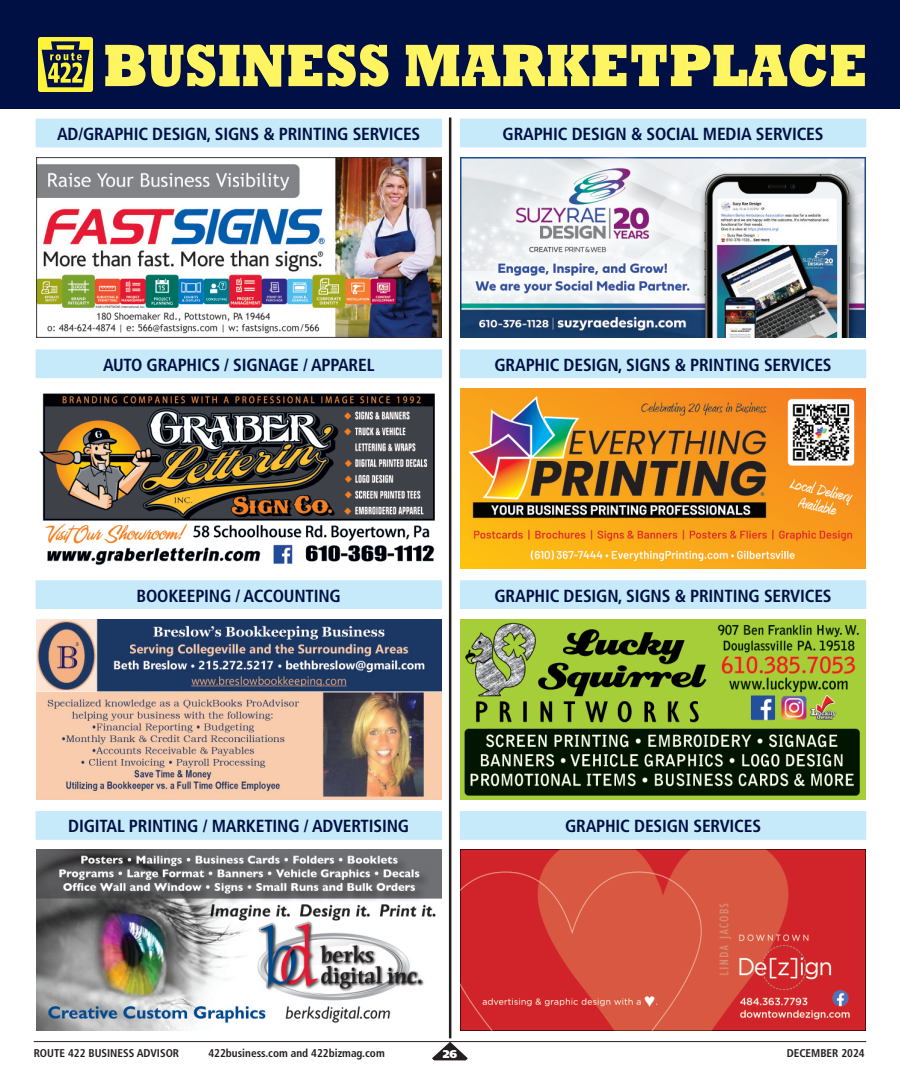
<style>
.page{position:relative;width:900px;height:1092px;background:#fff}
.page>*{position:absolute;margin:0;border:0;box-sizing:border-box;transform-origin:0 0}
.t1{font:700 condensed 17.5px "Frutiger";letter-spacing:-.01em;color:#001044}
.t2{font:700 condensed 11.25px "Frutiger";color:#231f20}
.t3{font:900 11.25px "Frutiger";color:#fff}
</style>
<div class="page">
<div style="left:36px;top:119px;width:406px;height:28px;background:#c6eafa"></div>
<div style="left:36px;top:349px;width:406px;height:29px;background:#c6eafa"></div>
<div style="left:36px;top:580px;width:406px;height:29px;background:#c6eafa"></div>
<div style="left:36px;top:811px;width:406px;height:28px;background:#c6eafa"></div>
<div style="left:460px;top:119px;width:406px;height:28px;background:#c6eafa"></div>
<div style="left:460px;top:349px;width:406px;height:29px;background:#c6eafa"></div>
<div style="left:460px;top:580px;width:406px;height:29px;background:#c6eafa"></div>
<div style="left:460px;top:811px;width:406px;height:28px;background:#c6eafa"></div>
<img style="left:36px;top:157px;width:405px;height:180px">
<img style="left:39px;top:393px;width:396px;height:172px">
<img style="left:36px;top:849px;width:405px;height:180px">
<img style="left:36px;top:619px;width:405px;height:180px">
<img style="left:461px;top:388px;width:405px;height:180px">
<img style="left:461px;top:619px;width:405px;height:180px">
<img style="left:461px;top:849px;width:405px;height:180px">
<img style="left:461px;top:157px;width:405px;height:180px">
<div style="left:0;top:0;width:900px;height:109px;background:#001044"></div>
<svg style="left:105px;top:44px;width:284px;height:43px"></svg>
<svg style="left:405px;top:44px;width:460px;height:43px"></svg>
<img style="left:39px;top:37px;width:53px;height:55px">
<hr style="left:449px;top:117px;width:2px;height:921px;background:#231f20">
<hr style="left:34px;top:1041px;width:832px;height:1px;background:#231f20">
<svg style="left:432px;top:1041px;width:36px;height:19px"></svg>
<p class="t1" style="left:57px;top:127px;width:365px">AD/GRAPHIC DESIGN, SIGNS &amp; PRINTING SERVICES</p>
<p class="t1" style="left:503px;top:127px;width:323px">GRAPHIC DESIGN &amp; SOCIAL MEDIA SERVICES</p>
<p class="t1" style="left:103px;top:357px;width:273px">AUTO GRAPHICS / SIGNAGE / APPAREL</p>
<p class="t1" style="left:137px;top:588px;width:206px">BOOKEEPING / ACCOUNTING</p>
<p class="t1" style="left:494px;top:357px;width:339px">GRAPHIC DESIGN, SIGNS &amp; PRINTING SERVICES</p>
<p class="t1" style="left:494px;top:588px;width:339px">GRAPHIC DESIGN, SIGNS &amp; PRINTING SERVICES</p>
<p class="t1" style="left:68px;top:819px;width:343px">DIGITAL PRINTING / MARKETING / ADVERTISING</p>
<p class="t1" style="left:565px;top:819px;width:198px">GRAPHIC DESIGN SERVICES</p>
<p class="t2" style="left:34px;top:1048px;width:147px">ROUTE 422 BUSINESS ADVISOR</p>
<p class="t2" style="left:208px;top:1048px;width:178px">422business.com and 422bizmag.com</p>
<p class="t3" style="left:443px;top:1049px;width:16px">26</p>
<p class="t2" style="left:787px;top:1048px;width:80px">DECEMBER 2024</p>
</div>
